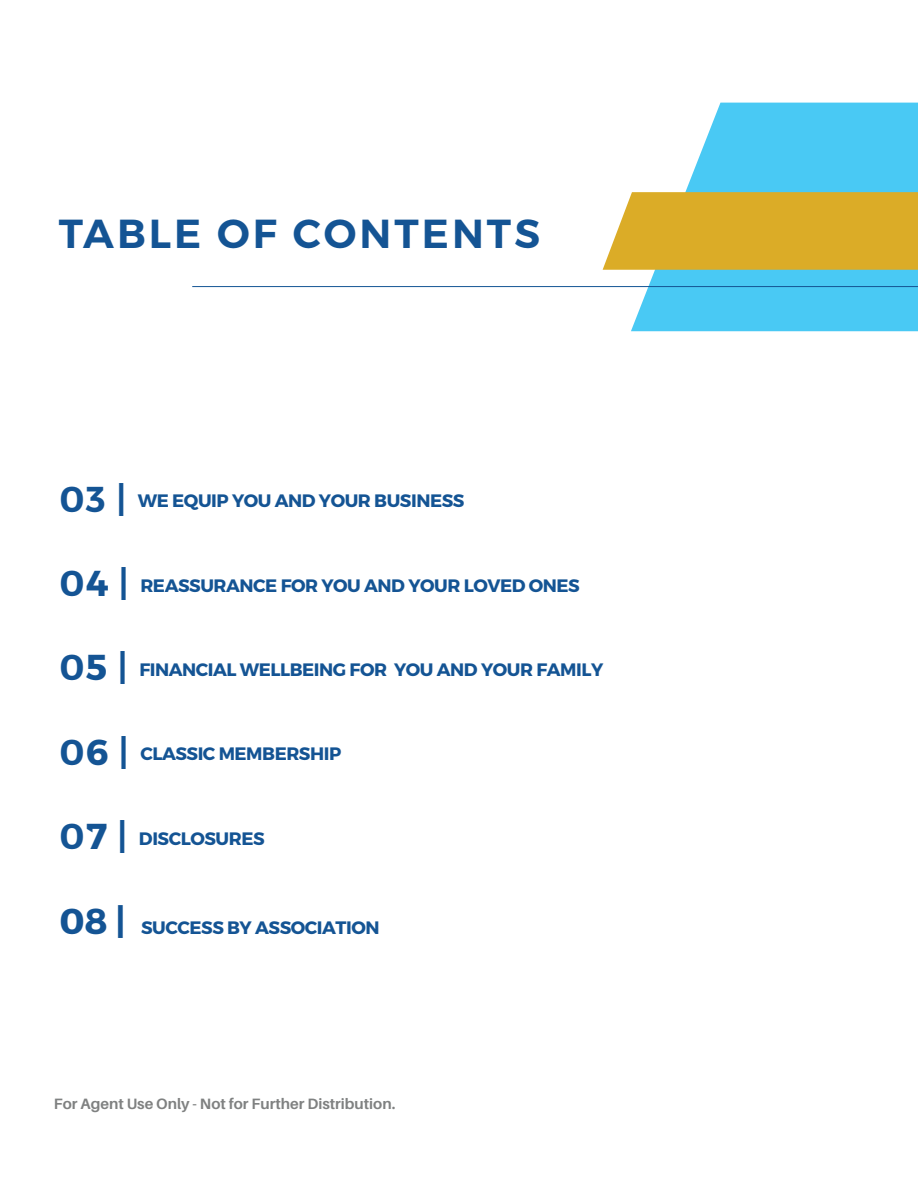
<style>
.page{position:relative;width:918px;height:1188px;background:#fff}
.page>*{position:absolute;margin:0;border:0;box-sizing:border-box;transform-origin:0 0}
.t1{font:40.5px "Trueno S Bd";letter-spacing:.075em;color:#145494}
.t2{font:18px "Trueno Bd";letter-spacing:-.025em;color:#145494}
.t3{font:700 15px "Aileron";color:#7f8181}
.s1{font-family:"Trueno S Bd";font-size:36px}
.s2{font-size:36px}
</style>
<div class="page">
<svg style="left:631px;top:103px;width:287px;height:228px;fill:#49c9f4"></svg>
<svg style="left:603px;top:192px;width:315px;height:78px;background:#dcb032"></svg>
<hr style="left:192px;top:286px;width:726px;height:1px;background:#145494">
<h1 class="t1" style="left:59px;top:209px;width:483px">TABLE OF CONTENTS</h1>
<p class="t2" style="left:60px;top:490px;width:406px"><span class="s1">03 |</span> WE EQUIP YOU AND YOUR BUSINESS</p>
<p class="t2" style="left:60px;top:574px;width:522px"><span class="s1">0</span><span class="s2">4</span> <span class="s1">|</span> REASSURANCE FOR YOU AND YOUR LOVED ONES</p>
<p class="t2" style="left:60px;top:658px;width:545px"><span class="s1">0</span><span class="s2">5</span> <span class="s1">|</span> FINANCIAL WELLBEING FOR YOU AND YOUR FAMILY</p>
<p class="t2" style="left:60px;top:743px;width:283px"><span class="s1">0</span><span class="s2">6</span> <span class="s1">|</span> CLASSIC MEMBERSHIP</p>
<p class="t2" style="left:60px;top:827px;width:207px"><span class="s1">0</span><span class="s2">7</span> <span class="s1">|</span> DISCLOSURES</p>
<p class="t2" style="left:60px;top:916px;width:321px"><span class="s2">08 |</span> SUCCESS BY ASSOCIATION</p>
<p class="t3" style="left:54px;top:1096px;width:343px">For Agent Use Only - Not for Further Distribution.</p>
</div>
